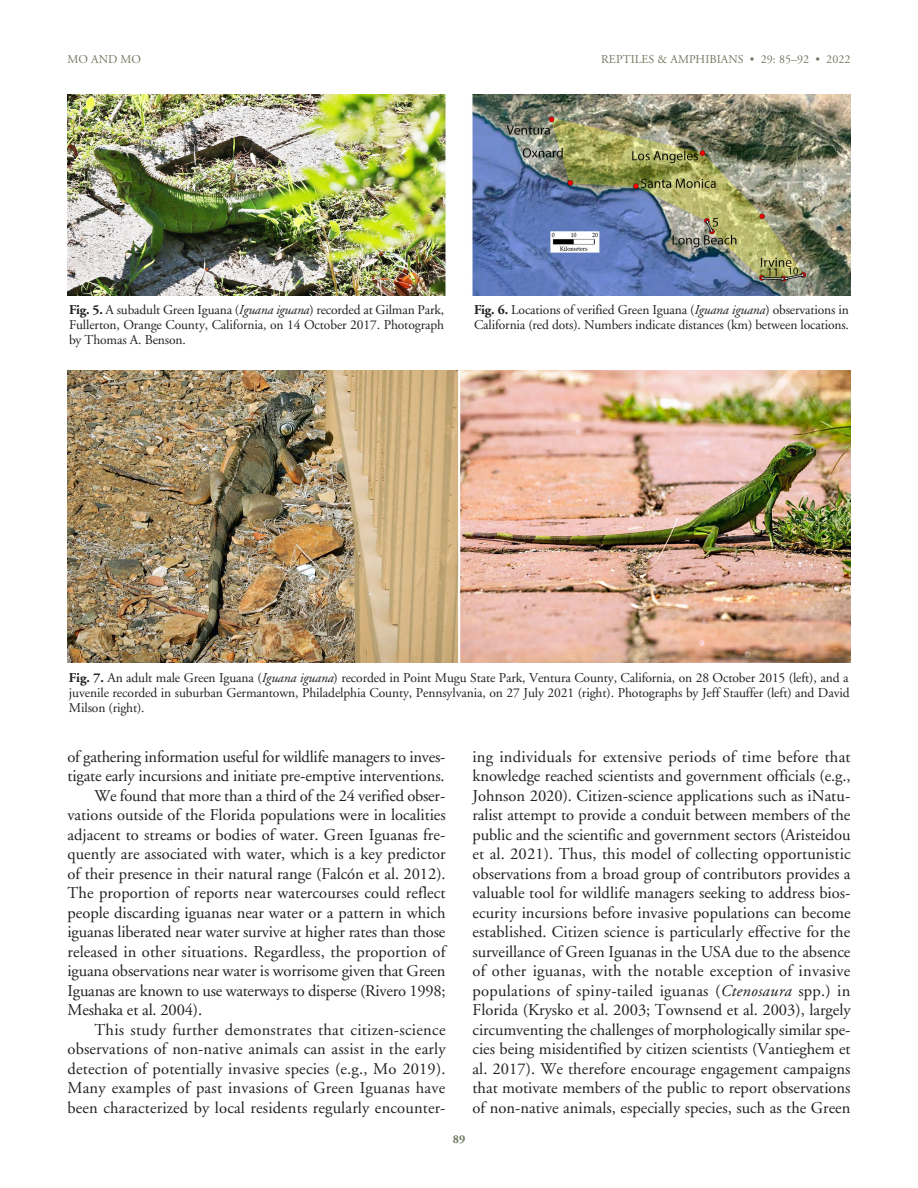
<style>
.page{position:relative;width:918px;height:1188px;background:#fff}
.page>*{position:absolute;margin:0;border:0;box-sizing:border-box;transform-origin:0 0}
.TEXT{font:16.5px/19.5px "Adobe Garamond";letter-spacing:-.01em;color:#231f20;text-align:justify}
.Figure_Caption{font:13.5px/15px "Adobe Garamond";letter-spacing:-.01em;color:#231f20;text-align:justify}
.t1{font:12px "Adobe Garamond";letter-spacing:.005em;color:#717a60}
.t2{font:700 12px "Adobe Garamond";color:#717a60}
.s1{font-weight:700}
.s2{font-style:italic}
</style>
<div class="page">
<img style="left:68px;top:94px;width:782px;height:202px">
<img style="left:67px;top:370px;width:783px;height:293px">
<p class="t1" style="left:68px;top:53px;width:75px">MO AND MO</p>
<p class="t1" style="left:601px;top:53px;width:251px">REPTILES &amp; AMPHIBIANS • 29: 85–92 • 2022</p>
<p class="Figure_Caption" style="left:69px;top:302px;width:377px"><span class="s1">Fig. 5.</span> A subadult Green Iguana (<span class="s2">Iguana iguana</span>) recorded at Gilman Park, Fullerton, Orange County, California, on 14 October 2017. Photograph by Thomas A. Benson.</p>
<p class="Figure_Caption" style="left:474px;top:302px;width:377px"><span class="s1">Fig. 6.</span> Locations of verified Green Iguana (<span class="s2">Iguana iguana</span>) observations in<br>California (red dots). Numbers indicate distances (km) between locations.</p>
<p class="Figure_Caption" style="left:69px;top:670px;width:782px"><span class="s1">Fig. 7.</span> An adult male Green Iguana (<span class="s2">Iguana iguana</span>) recorded in Point Mugu State Park, Ventura County, California, on 28 October 2015 (left), and a juvenile recorded in suburban Germantown, Philadelphia County, Pennsylvania, on 27 July 2021 (right). Photographs by Jeff Stauffer (left) and David Milson (right).</p>
<p class="TEXT" style="left:68px;top:747px;width:379px">of gathering information useful for wildlife managers to inves&shy;tigate early incursions and initiate pre-emptive interventions.</p>
<p class="TEXT" style="left:68px;top:786px;width:380px;text-indent:27px">We found that more than a third of the 24 verified obser&shy;vations outside of the Florida populations were in localities adjacent to streams or bodies of water. Green Iguanas fre&shy;quently are associated with water, which is a key predictor of their presence in their natural range (Falcón et al. 2012).<br>The proportion of reports near watercourses could reflect people discarding iguanas near water or a pattern in which iguanas liberated near water survive at higher rates than those released in other situations. Regardless, the proportion of iguana observations near water is worrisome given that Green Iguanas are known to use waterways to disperse (Rivero 1998; Meshaka et al. 2004).</p>
<p class="TEXT" style="left:68px;top:1020px;width:380px;text-indent:27px">This study further demonstrates that citizen-science observations of non-native animals can assist in the early detection of potentially invasive species (e.g., Mo 2019).<br>Many examples of past invasions of Green Iguanas have been characterized by local residents regularly encounter-</p>
<p class="TEXT" style="left:472px;top:747px;width:380px">ing individuals for extensive periods of time before that knowledge reached scientists and government officials (e.g., Johnson 2020). Citizen-science applications such as iNatu&shy;ralist attempt to provide a conduit between members of the public and the scientific and government sectors (Aristeidou et al. 2021). Thus, this model of collecting opportunistic observations from a broad group of contributors provides a valuable tool for wildlife managers seeking to address bios&shy;ecurity incursions before invasive populations can become established. Citizen science is particularly effective for the surveillance of Green Iguanas in the USA due to the absence of other iguanas, with the notable exception of invasive populations of spiny-tailed iguanas (<span class="s2">Ctenosaura</span> spp.) in Florida (Krysko et al. 2003; Townsend et al. 2003), largely circumventing the challenges of morphologically similar spe&shy;cies being misidentified by citizen scientists (Vantieghem et al. 2017). We therefore encourage engagement campaigns that motivate members of the public to report observations of non-native animals, especially species, such as the Green</p>
<p class="t2" style="left:453px;top:1132px;width:14px">89</p>
</div>
